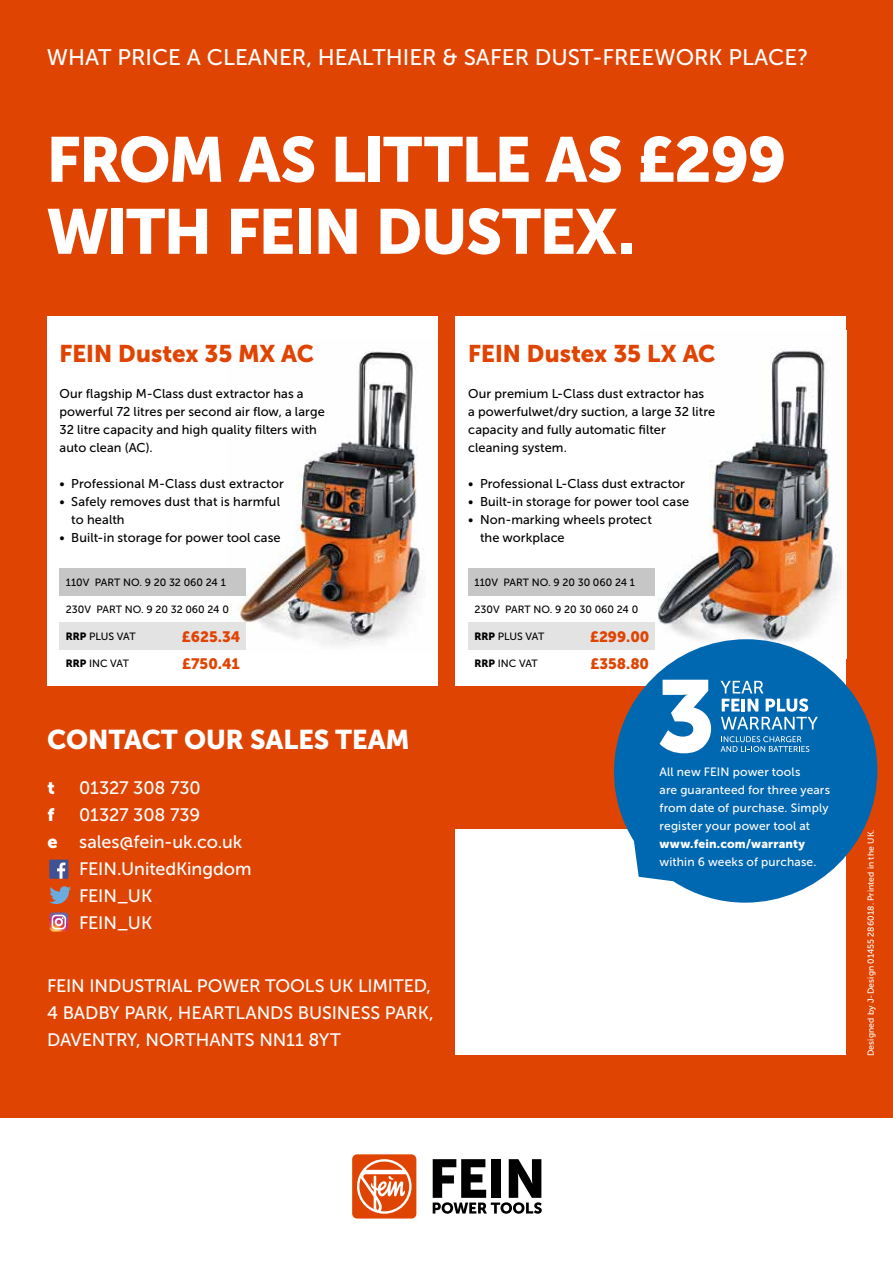
<style>
.page{position:relative;width:893px;height:1263px;background:#fff}
.page>*{position:absolute;margin:0;border:0;box-sizing:border-box;transform-origin:0 0}
.t1{font:63px/72px "Museo Sans 900";letter-spacing:-.02em;color:#fff}
.t2{font:27px "Museo Sans 900";color:#fff}
.t3{font:24px "Museo Sans 900";color:#e04403}
.t4{font:22.5px "Museo Sans 500";color:#fff}
.t5{font:18px/27px "Museo Sans 500";letter-spacing:-.005em;color:#fff}
.t6{font:18px "Museo Sans 900";color:#fff}
.t7{font:15px "Museo Sans 900";color:#e04403}
.t8{font:12.75px/18px "Museo Sans 500";letter-spacing:.005em;color:#000}
.t9{font:12px/18px "Museo Sans 500";letter-spacing:.01em;color:#fff}
.t10{font:12px "Museo Sans 900";letter-spacing:.015em;color:#fff}
.t11{font:10.5px "Museo Sans 500";color:#000}
.t12{font:8.7px "Museo Sans 500";letter-spacing:.015em;color:#fff}
.s1{font-family:"Museo Sans 900"}
</style>
<div class="page">
<div style="left:0;top:0;width:893px;height:1118px;background:#e04403"></div>
<div style="left:47px;top:317px;width:390px;height:369px;background:#fff"></div>
<img style="left:227px;top:350px;width:196px;height:295px">
<svg style="left:49px;top:886px;width:22px;height:18px"></svg>
<svg style="left:49px;top:912px;width:19px;height:19px"></svg>
<div style="left:49px;top:860px;width:19px;height:19px;background:#3e5294"></div>
<svg style="left:57px;top:862px;width:8px;height:17px"></svg>
<div style="left:455px;top:830px;width:391px;height:225px;background:#fff"></div>
<div style="left:455px;top:317px;width:391px;height:369px;background:#fff"></div>
<img style="left:641px;top:350px;width:197px;height:289px">
<div style="left:468px;top:569px;width:187px;height:27px;background:#c6c6c6"></div>
<div style="left:468px;top:623px;width:187px;height:27px;background:#e3e3e3"></div>
<svg style="left:614px;top:639px;width:263px;height:264px;fill:#0067b1"></svg>
<svg style="left:659px;top:680px;width:52px;height:73px;background:#9cc4e0"></svg>
<svg style="left:720px;top:681px;width:98px;height:48px;background:#418dc4"></svg>
<svg style="left:720px;top:736px;width:89px;height:16px"></svg>
<div style="left:60px;top:569px;width:186px;height:27px;background:#c6c6c6"></div>
<div style="left:60px;top:623px;width:186px;height:27px;background:#e3e3e3"></div>
<div style="left:352px;top:1154px;width:64px;height:64px;background:#e04403;border-radius:5px"></div>
<svg style="left:357px;top:1159px;width:55px;height:55px"></svg>
<svg style="left:433px;top:1159px;width:109px;height:55px"></svg>
<h3 class="t4" style="left:47px;top:45px;width:763px">WHAT PRICE A CLEANER, HEALTHIER &amp; SAFER DUST-FREEWORK PLACE?</h3>
<h1 class="t1" style="left:47px;top:124px;width:741px">FROM AS LITTLE AS £299<br>WITH FEIN DUSTEX.</h1>
<h3 class="t3" style="left:60px;top:340px;width:256px">FEIN Dustex 35 MX AC</h3>
<p class="t8" style="left:60px;top:384px;width:267px">Our flagship M-Class dust extractor has a powerful 72 litres per second air flow, a large 32 litre capacity and high quality filters with auto clean (AC).</p>
<p class="t8" style="left:60px;top:474px;width:226px">• Professional M-Class dust extractor</p>
<p class="t8" style="left:71px;top:492px;width:210px;text-indent:-12px">• Safely removes dust that is harmful to health</p>
<p class="t8" style="left:60px;top:528px;width:222px">• Built-in storage for power tool case</p>
<p class="t11" style="left:66px;top:577px;width:161px">110V PART NO. 9 20 32 060 24 1</p>
<p class="t11" style="left:66px;top:604px;width:165px">230V PART NO. 9 20 32 060 24 0</p>
<p class="t11" style="left:66px;top:631px;width:71px"><span class="s1">RRP</span> PLUS VAT</p>
<p class="t7" style="left:182px;top:628px;width:60px">£625.34</p>
<p class="t11" style="left:66px;top:658px;width:65px"><span class="s1">RRP</span> INC VAT</p>
<p class="t7" style="left:182px;top:655px;width:59px">£750.41</p>
<h2 class="t2" style="left:47px;top:724px;width:364px">CONTACT OUR SALES TEAM</h2>
<h3 class="t6" style="left:47px;top:777px;width:9px">t</h3>
<h3 class="t5" style="left:79px;top:774px;width:123px">01327 308 730</h3>
<h3 class="t6" style="left:47px;top:804px;width:8px">f</h3>
<h3 class="t5" style="left:79px;top:801px;width:122px">01327 308 739</h3>
<h3 class="t5" style="left:47px;top:828px;width:196px"><span class="s1">e</span> sales@fein-uk.co.uk</h3>
<h3 class="t5" style="left:79px;top:855px;width:174px">FEIN.UnitedKingdom</h3>
<h3 class="t5" style="left:79px;top:882px;width:74px">FEIN_UK</h3>
<h3 class="t5" style="left:79px;top:909px;width:74px">FEIN_UK</h3>
<h3 class="t5" style="left:47px;top:972px;width:388px">FEIN INDUSTRIAL POWER TOOLS UK LIMITED,<br>4 BADBY PARK, HEARTLANDS BUSINESS PARK,<br>DAVENTRY, NORTHANTS NN11 8YT</h3>
<h3 class="t3" style="left:468px;top:340px;width:249px">FEIN Dustex 35 LX AC</h3>
<p class="t8" style="left:468px;top:384px;width:248px">Our premium L-Class dust extractor has<br>a powerfulwet/dry suction, a large 32 litre capacity and fully automatic filter cleaning system.</p>
<p class="t8" style="left:468px;top:474px;width:218px">• Professional L-Class dust extractor</p>
<p class="t8" style="left:468px;top:492px;width:222px">• Built-in storage for power tool case</p>
<p class="t8" style="left:480px;top:510px;width:173px;text-indent:-12px">• Non-marking wheels protect the workplace</p>
<p class="t11" style="left:475px;top:577px;width:162px">110V PART NO. 9 20 30 060 24 1</p>
<p class="t11" style="left:475px;top:604px;width:165px">230V PART NO. 9 20 30 060 24 0</p>
<p class="t11" style="left:475px;top:631px;width:71px"><span class="s1">RRP</span> PLUS VAT</p>
<p class="t7" style="left:590px;top:628px;width:61px">£299.00</p>
<p class="t11" style="left:475px;top:658px;width:65px"><span class="s1">RRP</span> INC VAT</p>
<p class="t7" style="left:590px;top:655px;width:60px">£358.80</p>
<p class="t9" style="left:659px;top:763px;width:172px">All new FEIN power tools<br>are guaranteed for three years from date of purchase. Simply register your power tool at</p>
<p class="t10" style="left:659px;top:837px;width:147px">www.fein.com/warranty</p>
<p class="t9" style="left:659px;top:853px;width:158px">within 6 weeks of purchase.</p>
<p class="t12" style="left:866px;top:1056px;width:228px;rotate:-90deg">Designed by J-Design 01455 286018. Printed in the UK.</p>
</div>
